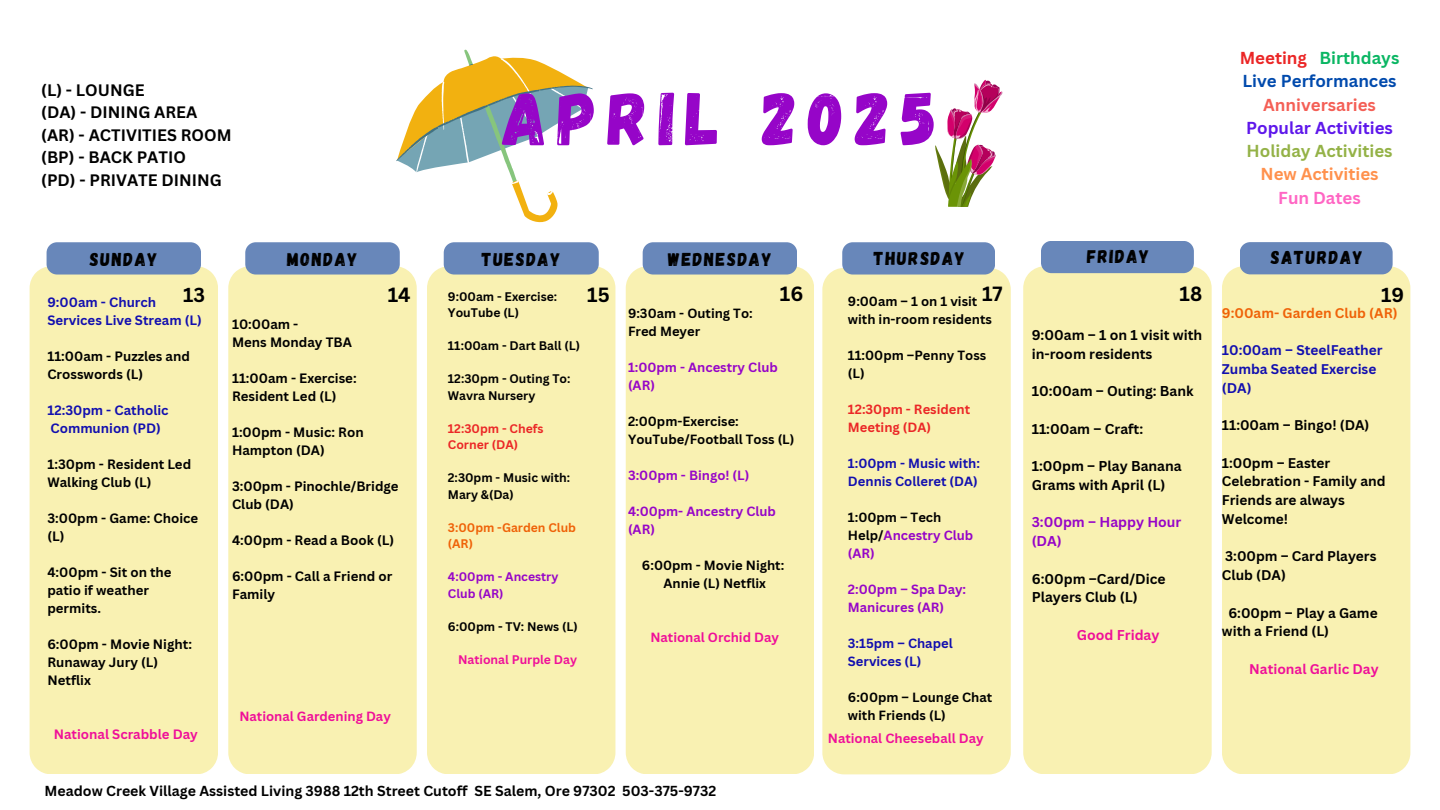
<style>
.page{position:relative;width:1440px;height:810px;background:#fff}
.page>*{position:absolute;margin:0;border:0;box-sizing:border-box;transform-origin:0 0}
.t1{font:75px "Gagalin";letter-spacing:.135em;color:#9605c8}
.t2{font:700 20px "Canva Sans";color:#000}
.t3{font:700 19.7px "Canva Sans";color:#000}
.t4{font:18.6px "Gagalin";letter-spacing:.085em;color:#000}
.t5{font:700 16.9px/23.2px "Canva Sans";color:#004aad}
.t6{font:700 16.9px "Canva Sans";color:#5e17eb}
.t7{font:700 16.9px "Canva Sans";color:#94b247}
.t8{font:700 16.9px "Canva Sans";color:#f45f56}
.t9{font:700 16.9px "Canva Sans";color:#ff914d}
.t10{font:700 16.9px "Canva Sans";color:#ff66c4}
.t11{font:700 16.2px/22.5px "Canva Sans";color:#000}
.t12{font:700 14.1px "Canva Sans";color:#000}
.t13{font:700 13.9px/18.8px "Canva Sans";color:#000}
.t14{font:700 13.9px/18.8px "Canva Sans";color:#9605c8}
.t15{font:700 13.9px "Canva Sans";color:#ef0f99}
.t16{font:700 13.7px/18.8px "Canva Sans";color:#000}
.t17{font:700 13.7px/18.8px "Canva Sans";color:#120faf}
.t18{font:700 13.7px "Canva Sans";color:#ef6208}
.t19{font:700 13.7px "Canva Sans";color:#ef0f99}
.t20{font:700 13.2px/18px "Canva Sans";color:#000}
.t21{font:700 13.2px/18px "Canva Sans";color:#120faf}
.t22{font:700 13.2px "Canva Sans";color:#ef0f99}
.t23{font:700 13px/18px "Canva Sans";color:#000}
.t24{font:700 13px/18px "Canva Sans";color:#9605c8}
.t25{font:700 13px/18px "Canva Sans";color:#120faf}
.t26{font:700 13px "Canva Sans";color:#ef0f99}
.t27{font:700 13px/18px "Canva Sans";color:#eb2626}
.t28{font:700 12.1px/16.5px "Canva Sans";color:#000}
.t29{font:700 12.1px/16.5px "Canva Sans";color:#eb2626}
.t30{font:700 12.1px/16.5px "Canva Sans";color:#9605c8}
.t31{font:700 12.1px/16.5px "Canva Sans";color:#ef6208}
.t32{font:700 12.1px "Canva Sans";color:#ef0f99}
.s1{color:#eb2626}
.s2{color:#0ab663}
.s3{color:#9605c8}
</style>
<div class="page">
<div style="left:30px;top:266px;width:188px;height:508px;background:#f9f1b2"></div>
<div style="left:228px;top:267px;width:189px;height:507px;background:#f9f1b2"></div>
<div style="left:427px;top:267px;width:188px;height:507px;background:#f9f1b2"></div>
<div style="left:626px;top:267px;width:188px;height:507px;background:#f9f1b2"></div>
<div style="left:822px;top:268px;width:189px;height:506px;background:#f9f1b2"></div>
<div style="left:1023px;top:266px;width:189px;height:508px;background:#f9f1b2"></div>
<div style="left:1222px;top:266px;width:188px;height:508px;background:#f9f1b2"></div>
<div style="left:47px;top:242px;width:154px;height:33px;background:#6887ba;border-radius:10px"></div>
<div style="left:245px;top:242px;width:155px;height:33px;background:#6887ba;border-radius:10px"></div>
<div style="left:842px;top:242px;width:153px;height:33px;background:#6887ba;border-radius:10px"></div>
<div style="left:1041px;top:241px;width:153px;height:32px;background:#6887ba;border-radius:10px"></div>
<div style="left:444px;top:242px;width:155px;height:33px;background:#6887ba;border-radius:10px"></div>
<div style="left:1240px;top:242px;width:153px;height:32px;background:#6887ba;border-radius:10px"></div>
<div style="left:643px;top:242px;width:154px;height:33px;background:#6887ba;border-radius:10px"></div>
<svg style="left:396px;top:49px;width:197px;height:174px"></svg>
<svg style="left:935px;top:79px;width:68px;height:128px"></svg>
<p class="t11" style="left:41px;top:79px;width:192px">(L) - LOUNGE<br>(DA) - DINING AREA (AR) - ACTIVITIES ROOM (BP) - BACK PATIO<br>(PD) - PRIVATE DINING</p>
<h1 class="t1" style="left:502px;top:73px;width:437px">APRIL 2025</h1>
<p class="t5" style="left:1240px;top:47px;width:161px"><span class="s1">Meeting</span> <span class="s2">Birthdays<br></span>Live Performances</p>
<p class="t8" style="left:1263px;top:94px;width:114px">Anniversaries</p>
<p class="t6" style="left:1246px;top:118px;width:148px">Popular Activities</p>
<p class="t7" style="left:1247px;top:141px;width:148px">Holiday Activities</p>
<p class="t9" style="left:1260px;top:164px;width:120px">New Activities</p>
<p class="t10" style="left:1278px;top:187px;width:84px">Fun Dates</p>
<h3 class="t4" style="left:90px;top:248px;width:69px">SUNDAY</h3>
<h3 class="t4" style="left:287px;top:248px;width:72px">MONDAY</h3>
<h3 class="t4" style="left:482px;top:248px;width:80px">TUESDAY</h3>
<h3 class="t4" style="left:668px;top:248px;width:105px">WEDNESDAY</h3>
<h3 class="t4" style="left:874px;top:246px;width:93px">THURSDAY</h3>
<h3 class="t4" style="left:1087px;top:245px;width:64px">FRIDAY</h3>
<h3 class="t4" style="left:1271px;top:246px;width:93px">SATURDAY</h3>
<h2 class="t2" style="left:780px;top:282px;width:25px">16</h2>
<h2 class="t2" style="left:1180px;top:282px;width:24px">18</h2>
<h3 class="t3" style="left:1381px;top:283px;width:25px">19</h3>
<p class="t21" style="left:47px;top:294px;width:110px">9:00am - Church</p>
<h3 class="t3" style="left:183px;top:283px;width:24px">13</h3>
<h2 class="t2" style="left:388px;top:283px;width:24px">14</h2>
<h2 class="t2" style="left:587px;top:283px;width:24px">15</h2>
<h2 class="t2" style="left:982px;top:282px;width:22px">17</h2>
<p class="t28" style="left:448px;top:288px;width:111px">9:00am - Exercise:<br>YouTube (L)</p>
<p class="t28" style="left:448px;top:338px;width:134px">11:00am - Dart Ball (L)</p>
<p class="t28" style="left:448px;top:371px;width:124px">12:30pm - Outing To:<br>Wavra Nursery</p>
<p class="t29" style="left:448px;top:420px;width:97px">12:30pm - Chefs<br>Corner (DA)</p>
<p class="t28" style="left:448px;top:470px;width:124px">2:30pm - Music with:<br>Mary &amp;(Da)</p>
<p class="t31" style="left:448px;top:519px;width:130px">3:00pm -Garden Club (AR)</p>
<p class="t30" style="left:448px;top:569px;width:112px">4:00pm - Ancestry<br>Club (AR)</p>
<p class="t28" style="left:448px;top:618px;width:131px">6:00pm - TV: News (L)</p>
<p class="t32" style="left:458px;top:652px;width:121px">National Purple Day</p>
<p class="t23" style="left:848px;top:292px;width:146px">9:00am – 1 on 1 visit with in-room residents</p>
<p class="t23" style="left:848px;top:346px;width:140px">11:00pm –Penny Toss (L)</p>
<p class="t27" style="left:848px;top:400px;width:124px">12:30pm - Resident<br>Meeting (DA)</p>
<p class="t25" style="left:848px;top:454px;width:134px">1:00pm - Music with:<br>Dennis Colleret (DA)</p>
<p class="t23" style="left:848px;top:508px;width:127px">1:00pm – Tech<br>Help/<span class="s3">Ancestry Club (AR)</span></p>
<p class="t24" style="left:848px;top:580px;width:120px">2:00pm – Spa Day:<br>Manicures (AR)</p>
<p class="t25" style="left:848px;top:634px;width:106px">3:15pm – Chapel<br>Services (L)</p>
<p class="t23" style="left:848px;top:688px;width:146px">6:00pm – Lounge Chat with Friends (L)</p>
<p class="t18" style="left:1222px;top:304px;width:177px">9:00am- Garden Club (AR)</p>
<p class="t17" style="left:1222px;top:341px;width:162px">10:00am – SteelFeather<br>Zumba Seated Exercise (DA)</p>
<p class="t16" style="left:1222px;top:416px;width:149px">11:00am – Bingo! (DA)</p>
<p class="t16" style="left:1222px;top:453px;width:165px">1:00pm – Easter<br>Celebration - Family and<br>Friends are always<br>Welcome!</p>
<p class="t16" style="left:1222px;top:547px;width:156px">3:00pm – Card Players<br>Club (DA)</p>
<p class="t16" style="left:1222px;top:603px;width:157px;text-indent:6px">6:00pm – Play a Game with a Friend (L)</p>
<p class="t19" style="left:1249px;top:661px;width:131px">National Garlic Day</p>
<p class="t23" style="left:628px;top:305px;width:126px">9:30am - Outing To:<br>Fred Meyer</p>
<p class="t24" style="left:628px;top:359px;width:151px">1:00pm - Ancestry Club (AR)</p>
<p class="t23" style="left:628px;top:413px;width:168px">2:00pm-Exercise:<br>YouTube/Football Toss (L)</p>
<p class="t24" style="left:628px;top:467px;width:123px">3:00pm - Bingo! (L)</p>
<p class="t24" style="left:628px;top:503px;width:149px">4:00pm- Ancestry Club (AR)</p>
<p class="t23" style="left:642px;top:557px;width:144px;text-align:center">6:00pm - Movie Night:<br>Annie (L) Netflix</p>
<p class="t21" style="left:47px;top:312px;width:156px">Services Live Stream (L)</p>
<p class="t20" style="left:47px;top:348px;width:144px">11:00am - Puzzles and<br>Crosswords (L)</p>
<p class="t21" style="left:47px;top:402px;width:123px">12:30pm - Catholic<br>Communion (PD)</p>
<p class="t20" style="left:47px;top:456px;width:145px">1:30pm - Resident Led<br>Walking Club (L)</p>
<p class="t20" style="left:47px;top:510px;width:152px">3:00pm - Game: Choice (L)</p>
<p class="t20" style="left:47px;top:564px;width:126px">4:00pm - Sit on the patio if weather permits.</p>
<p class="t20" style="left:47px;top:636px;width:146px">6:00pm - Movie Night:<br>Runaway Jury (L)<br>Netflix</p>
<p class="t20" style="left:232px;top:316px;width:121px">10:00am -<br>Mens Monday TBA</p>
<p class="t20" style="left:232px;top:370px;width:126px">11:00am - Exercise:<br>Resident Led (L)</p>
<p class="t20" style="left:232px;top:424px;width:133px">1:00pm - Music: Ron<br>Hampton (DA)</p>
<p class="t20" style="left:232px;top:478px;width:168px">3:00pm - Pinochle/Bridge<br>Club (DA)</p>
<p class="t20" style="left:232px;top:532px;width:164px">4:00pm - Read a Book (L)</p>
<p class="t20" style="left:232px;top:568px;width:162px">6:00pm - Call a Friend or<br>Family</p>
<p class="t13" style="left:1032px;top:326px;width:172px">9:00am – 1 on 1 visit with in-room residents</p>
<p class="t13" style="left:1032px;top:382px;width:164px">10:00am – Outing: Bank</p>
<p class="t13" style="left:1032px;top:419px;width:113px">11:00am – Craft:</p>
<p class="t13" style="left:1032px;top:457px;width:152px">1:00pm – Play Banana<br>Grams with April (L)</p>
<p class="t14" style="left:1032px;top:513px;width:151px">3:00pm – Happy Hour (DA)</p>
<p class="t13" style="left:1032px;top:569px;width:135px">6:00pm –Card/Dice<br>Players Club (L)</p>
<p class="t15" style="left:1077px;top:627px;width:84px">Good Friday</p>
<p class="t26" style="left:650px;top:630px;width:130px">National Orchid Day</p>
<p class="t26" style="left:239px;top:708px;width:153px">National Gardening Day</p>
<p class="t22" style="left:54px;top:726px;width:146px">National Scrabble Day</p>
<p class="t12" style="left:45px;top:782px;width:673px">Meadow Creek Village Assisted Living 3988 12th Street Cutoff SE Salem, Ore 97302 503-375-9732</p>
<p class="t26" style="left:828px;top:730px;width:157px">National Cheeseball Day</p>
</div>
